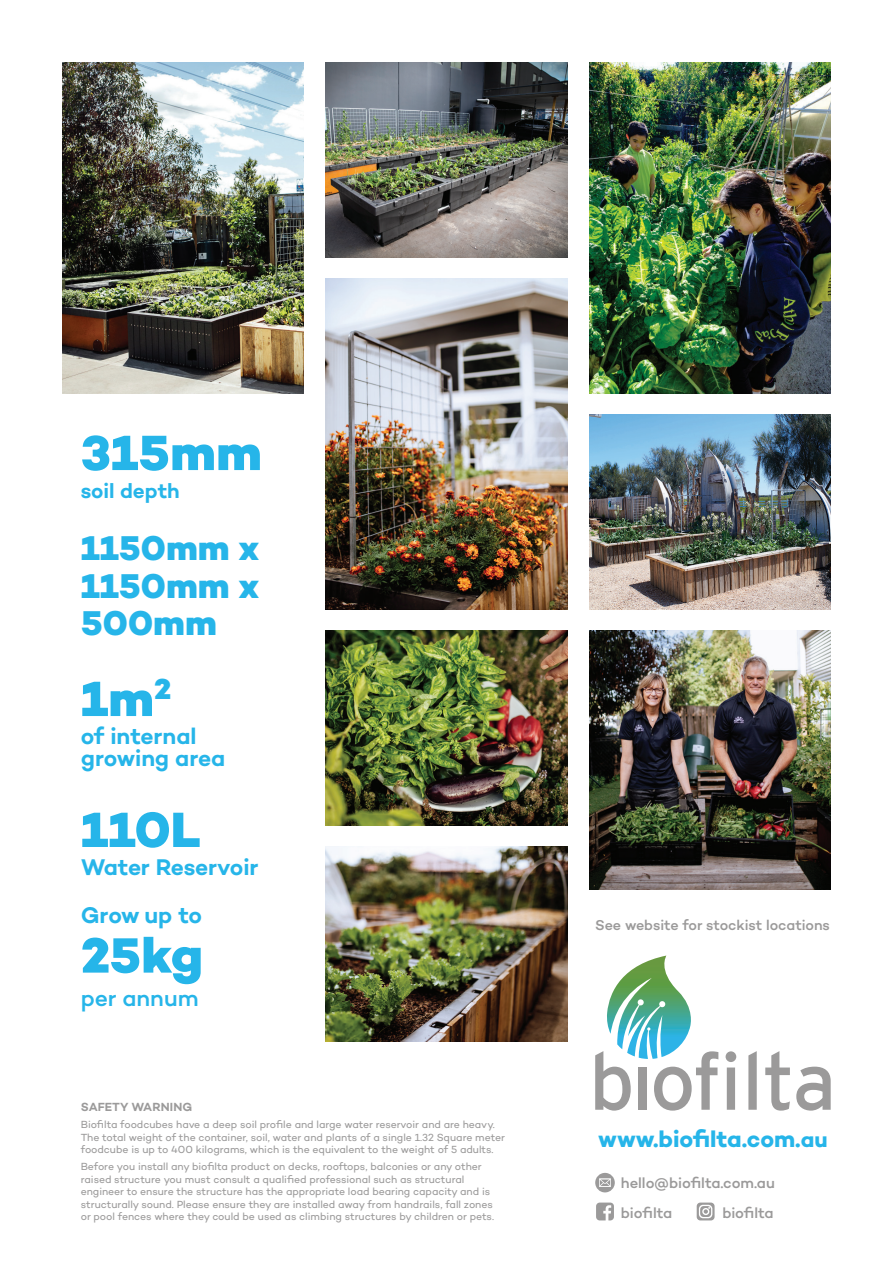
<style>
.page{position:relative;width:893px;height:1263px;background:#fff}
.page>*{position:absolute;margin:0;border:0;box-sizing:border-box;transform-origin:0 0}
.t1{font:800 50.4px "Campton";color:#26b5e9}
.t2{font:800 34.95px/37.2px "Campton";color:#26b5e9;text-align:justify}
.t3{font:700 23.4px "Campton";letter-spacing:-.005em;color:#26b5e9}
.t4{font:600 23.1px/22px "Campton";letter-spacing:-.005em;color:#26b5e9}
.t5{font:500 23.1px "Campton";color:#26b5e9}
.t6{font:600 21px "Campton";color:#26b5e9}
.t7{font:500 15px "Campton";letter-spacing:-.005em;color:#9b9a9a}
.t8{font:500 14.55px "Campton";letter-spacing:-.005em;color:#9b9a9a}
.t9{font:600 12px "Campton";letter-spacing:.01em;color:#9b9a9a}
.t10{font:10.5px/12.6px "Campton";letter-spacing:-.005em;color:#9b9a9a}
.s1{font-size:21.9px}
</style>
<div class="page">
<svg style="left:726px;top:1051px;width:10px;height:59px"></svg>
<svg style="left:748px;top:1051px;width:9px;height:59px"></svg>
<svg style="left:765px;top:1051px;width:25px;height:59px"></svg>
<svg style="left:796px;top:1067px;width:35px;height:43px"></svg>
<svg style="left:595px;top:955px;width:123px;height:155px"></svg>
<img style="left:589px;top:62px;width:242px;height:332px">
<img style="left:589px;top:630px;width:242px;height:259px">
<img style="left:326px;top:278px;width:241px;height:332px">
<img style="left:326px;top:62px;width:241px;height:196px">
<img style="left:326px;top:630px;width:241px;height:196px">
<img style="left:589px;top:414px;width:242px;height:196px">
<img style="left:62px;top:62px;width:242px;height:332px">
<img style="left:326px;top:846px;width:241px;height:196px">
<svg style="left:697px;top:1202px;width:18px;height:18px"></svg>
<svg style="left:596px;top:1202px;width:18px;height:18px"></svg>
<div style="left:595px;top:1173px;width:20px;height:19px;background:#9b9a9a;border-radius:50%"></div>
<svg style="left:599px;top:1178px;width:12px;height:9px"></svg>
<h1 class="t1" style="left:81px;top:421px;width:183px">315mm</h1>
<h3 class="t6" style="left:81px;top:477px;width:101px">soil depth</h3>
<h2 class="t2" style="left:81px;top:530px;width:180px">1150mm x 1150mm x 500mm</h2>
<h1 class="t1" style="left:81px;top:667px;width:92px">1m<sup>2</sup></h1>
<h3 class="t4" style="left:81px;top:724px;width:146px">of internal growing area</h3>
<h1 class="t1" style="left:81px;top:798px;width:121px">110L</h1>
<h3 class="t4" style="left:81px;top:842px;width:179px;line-height:48.3px">Water Reservoir<br>Grow up to</h3>
<h1 class="t1" style="left:81px;top:923px;width:124px">25kg</h1>
<h3 class="t5" style="left:81px;top:983px;width:120px">per annum</h3>
<p class="t9" style="left:81px;top:1099px;width:113px">SAFETY WARNING</p>
<p class="t10" style="left:81px;top:1118px;width:426px">Biofilta foodcubes have a deep soil profile and large water reservoir and are heavy.<br>The total weight of the container, soil, water and plants of a single 1.32 Square meter foodcube is up to 400 kilograms, which is the equivalent to the weight of 5 adults.</p>
<p class="t10" style="left:81px;top:1160px;width:415px">Before you install any biofilta product on decks, rooftops, balconies or any other raised structure you must consult a qualified professional such as structural engineer to ensure the structure has the appropriate load bearing capacity and is structurally sound. Please ensure they are installed away from handrails, fall zones or pool fences where they could be used as climbing structures by children or pets.</p>
<h3 class="t8" style="left:595px;top:915px;width:236px">See website for stockist locations</h3>
<h3 class="t3" style="left:598px;top:1124px;width:231px">www.biofilta.com.<span class="s1">au</span></h3>
<h3 class="t7" style="left:621px;top:1173px;width:156px">hello@biofilta.com.au</h3>
<h3 class="t7" style="left:621px;top:1203px;width:53px">biofilta</h3>
<h3 class="t7" style="left:722px;top:1203px;width:53px">biofilta</h3>
</div>
